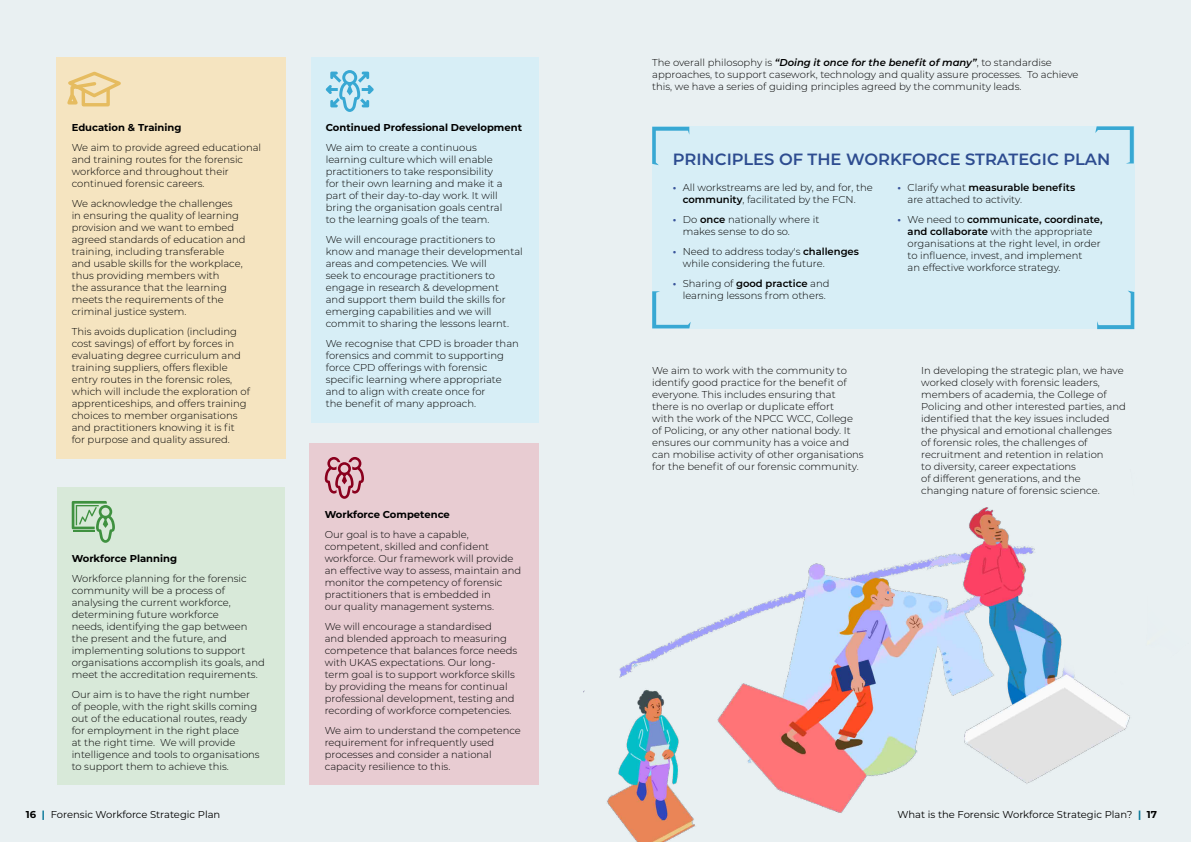
<style>
.page{position:relative;width:1191px;height:842px;background:#e9f0f2}
.page>*{position:absolute;margin:0;border:0;box-sizing:border-box;transform-origin:0 0}
.t1{font:600 16.3px "Montserrat";color:#2d4c90}
.t2{font:300 10px/12px "Montserrat";color:#000}
.t3{font:700 10px "Montserrat";color:#000}
.t4{font:10px "Montserrat";color:#000}
.s1{font-weight:600;font-style:italic}
.s2{font-weight:700;color:#39549b}
.s3{font-weight:600}
.s4{font-weight:700}
.s5{font-weight:700;color:#007396}
</style>
<div class="page">
<div style="left:652px;top:126px;width:482px;height:203px;background:#d7eef6"></div>
<div style="left:311px;top:57px;width:228px;height:365px;background:#d7eef6"></div>
<svg style="left:326px;top:70px;width:48px;height:42px"></svg>
<div style="left:310px;top:444px;width:229px;height:341px;background:#e8ccd2"></div>
<svg style="left:325px;top:457px;width:39px;height:42px"></svg>
<div style="left:57px;top:488px;width:228px;height:297px;background:#d8e9d9"></div>
<svg style="left:72px;top:501px;width:43px;height:42px"></svg>
<div style="left:57px;top:57px;width:229px;height:401px;background:#f5e4c0"></div>
<svg style="left:67px;top:71px;width:54px;height:34px"></svg>
<div style="left:82px;top:88px;width:28px;height:18px;border:3px solid #e6bc60"></div>
<svg style="left:1097px;top:291px;width:37px;height:38px"></svg>
<svg style="left:652px;top:291px;width:38px;height:37px"></svg>
<svg style="left:652px;top:127px;width:37px;height:38px"></svg>
<svg style="left:1095px;top:126px;width:38px;height:37px"></svg>
<img style="left:583px;top:507px;width:547px;height:335px">
<p class="t3" style="left:72px;top:121px;width:111px">Education &amp; Training</p>
<p class="t2" style="left:72px;top:142px;width:191px">We aim to provide agreed educational and training routes for the forensic workforce and throughout their continued forensic careers.</p>
<p class="t2" style="left:72px;top:198px;width:175px">We acknowledge the challenges<br>in ensuring the quality of learning provision and we want to embed agreed standards of education and training, including transferable and usable skills for the workplace, thus providing members with<br>the assurance that the learning meets the requirements of the criminal justice system.</p>
<p class="t2" style="left:72px;top:326px;width:180px">This avoids duplication (including cost savings) of effort by forces in evaluating degree curriculum and training suppliers, offers flexible entry routes in the forensic roles, which will include the exploration of apprenticeships, and offers training choices to member organisations and practitioners knowing it is fit for purpose and quality assured.</p>
<p class="t3" style="left:72px;top:551px;width:107px">Workforce Planning</p>
<p class="t2" style="left:72px;top:572px;width:195px">Workforce planning for the forensic community will be a process of analysing the current workforce, determining future workforce<br>needs, identifying the gap between the present and the future, and implementing solutions to support organisations accomplish its goals, and meet the accreditation requirements.</p>
<p class="t2" style="left:72px;top:688px;width:189px">Our aim is to have the right number of people, with the right skills coming out of the educational routes, ready for employment in the right place<br>at the right time. We will provide intelligence and tools to organisations to support them to achieve this.</p>
<p class="t3" style="left:326px;top:121px;width:198px">Continued Professional Development</p>
<p class="t2" style="left:326px;top:142px;width:178px">We aim to create a continuous learning culture which will enable practitioners to take responsibility for their own learning and make it a part of their day-to-day work. It will bring the organisation goals central to the learning goals of the team.</p>
<p class="t2" style="left:326px;top:234px;width:198px">We will encourage practitioners to know and manage their developmental areas and competencies. We will<br>seek to encourage practitioners to engage in research &amp; development<br>and support them build the skills for emerging capabilities and we will commit to sharing the lessons learnt.</p>
<p class="t2" style="left:326px;top:338px;width:195px">We recognise that CPD is broader than forensics and commit to supporting force CPD offerings with forensic specific learning where appropriate and to align with create once for<br>the benefit of many approach.</p>
<p class="t3" style="left:325px;top:507px;width:127px">Workforce Competence</p>
<p class="t2" style="left:325px;top:528px;width:198px">Our goal is to have a capable, competent, skilled and confident workforce. Our framework will provide an effective way to assess, maintain and monitor the competency of forensic practitioners that is embedded in<br>our quality management systems.</p>
<p class="t2" style="left:325px;top:620px;width:194px">We will encourage a standardised<br>and blended approach to measuring competence that balances force needs with UKAS expectations. Our long&shy;term goal is to support workforce skills by providing the means for continual professional development, testing and recording of workforce competencies.</p>
<p class="t2" style="left:325px;top:724px;width:198px">We aim to understand the competence requirement for infrequently used processes and consider a national capacity resilience to this.</p>
<p class="t2" style="left:652px;top:57px;width:428px">The overall philosophy is <span class="s1">“Doing it once for the benefit of many”</span>, to standardise approaches, to support casework, technology and quality assure processes. To achieve this, we have a series of guiding principles agreed by the community leads.</p>
<h1 class="t1" style="left:673px;top:147px;width:439px">PRINCIPLES OF THE WORKFORCE STRATEGIC PLAN</h1>
<p class="t2" style="left:683px;top:181px;width:191px;text-indent:-10px"><span class="s2">•</span> All workstreams are led by, and for, the <span class="s3">community</span>, facilitated by the FCN.</p>
<p class="t2" style="left:683px;top:213px;width:138px;text-indent:-10px"><span class="s2">•</span> Do <span class="s3">once</span> nationally where it makes sense to do so.</p>
<p class="t2" style="left:683px;top:245px;width:178px;text-indent:-10px"><span class="s2">•</span> Need to address today's <span class="s3">challenges </span>while considering the future.</p>
<p class="t2" style="left:683px;top:277px;width:148px;text-indent:-10px"><span class="s2">•</span> Sharing of <span class="s3">good practice</span> and learning lessons from others.</p>
<p class="t2" style="left:907px;top:181px;width:169px;text-indent:-10px"><span class="s2">•</span> Clarify what <span class="s3">measurable benefits </span>are attached to activity.</p>
<p class="t2" style="left:907px;top:213px;width:196px;text-indent:-10px"><span class="s2">•</span> We need to <span class="s3">communicate, coordinate, and collaborate</span> with the appropriate organisations at the right level, in order to influence, invest, and implement<br>an effective workforce strategy.</p>
<p class="t2" style="left:652px;top:364px;width:213px">We aim to work with the community to identify good practice for the benefit of everyone. This includes ensuring that there is no overlap or duplicate effort<br>with the work of the NPCC WCC, College of Policing, or any other national body. It ensures our community has a voice and can mobilise activity of other organisations for the benefit of our forensic community.</p>
<p class="t2" style="left:921px;top:364px;width:206px">In developing the strategic plan, we have worked closely with forensic leaders, members of academia, the College of Policing and other interested parties, and identified that the key issues included the physical and emotional challenges<br>of forensic roles, the challenges of recruitment and retention in relation<br>to diversity, career expectations<br>of different generations, and the changing nature of forensic science.</p>
<p class="t4" style="left:26px;top:808px;width:196px"><span class="s4">16</span> <span class="s5">|</span> Forensic Workforce Strategic Plan</p>
<p class="t4" style="left:897px;top:808px;width:261px">What is the Forensic Workforce Strategic Plan? <span class="s5">|</span> <span class="s4">17</span></p>
</div>
